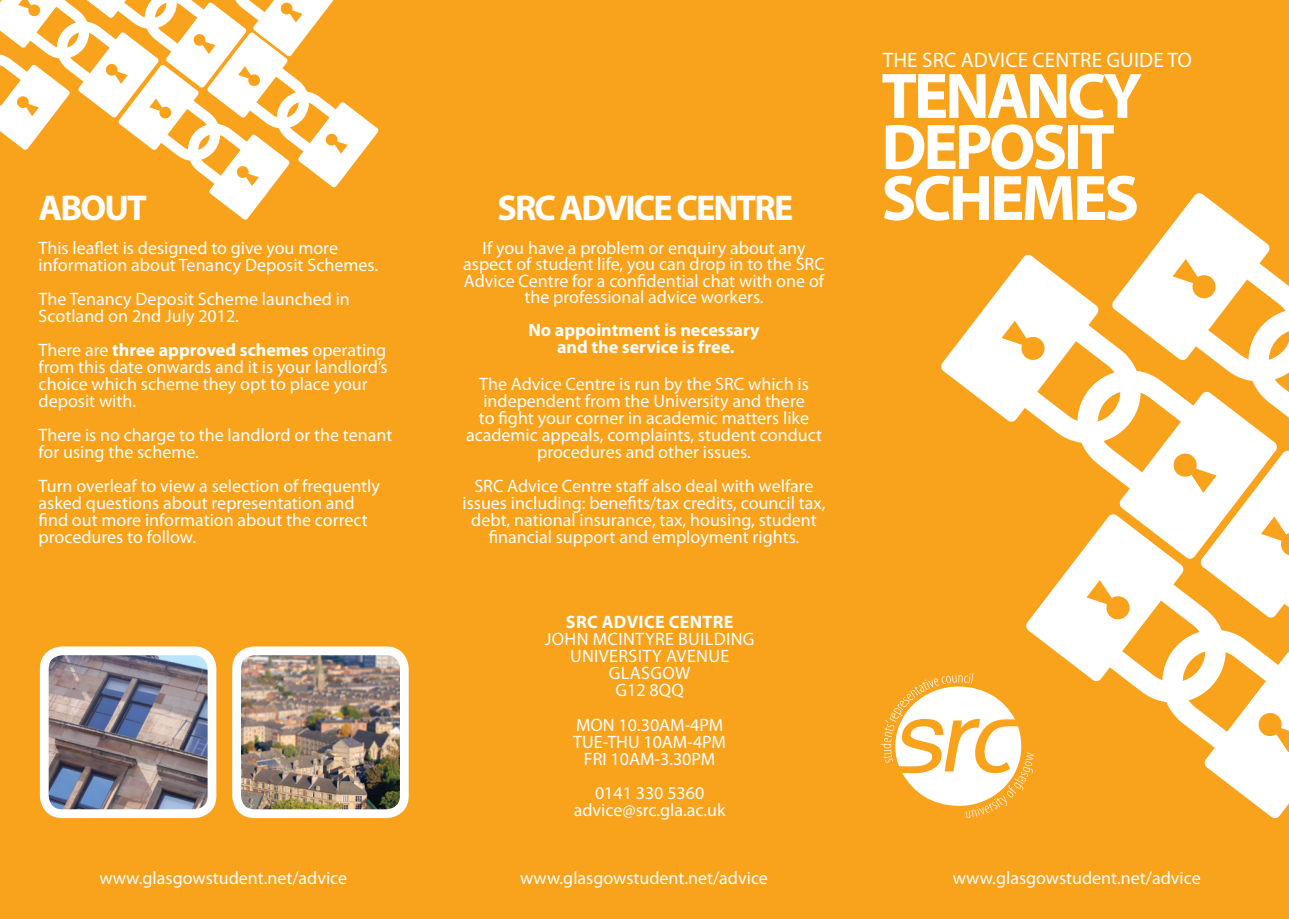
<style>
.page{position:relative;width:1289px;height:919px;background:#fff}
.page>*{position:absolute;margin:0;border:0;box-sizing:border-box;transform-origin:0 0}
.src_header{font:700 64.8px "Myriad Pro";letter-spacing:-.05em;color:#fff}
.src_header-2{font:700 36px "Myriad Pro";letter-spacing:-.05em;color:#fff}
.src_header-3{font:21px "Myriad Pro";letter-spacing:.01em;color:#fff}
.src_header-4{font:18px/17px "Myriad Pro";color:#fff}
.src_header-5{font:700 18px "Myriad Pro";color:#fff}
.src_header-6{font:18px "Myriad Pro";letter-spacing:.02em;color:#fff}
.src_header-7{font:700 18px "Myriad Pro";letter-spacing:.02em;color:#fff}
.s1{font-weight:700}
</style>
<div class="page">
<div style="left:0;top:0;width:1288px;height:918px;background:#f9a21c"></div>
<img style="left:242px;top:656px;width:157px;height:152px">
<div style="left:232px;top:646px;width:177px;height:172px;border:9px solid #fff;border-radius:18px"></div>
<img style="left:50px;top:656px;width:156px;height:152px">
<div style="left:40px;top:646px;width:176px;height:172px;border:9px solid #fff;border-radius:18px"></div>
<svg style="left:880px;top:193px;width:408px;height:625px"></svg>
<svg style="left:0;top:0;width:379px;height:220px"></svg>
<p class="src_header-2" style="left:39px;top:184px;width:110px">ABOUT</p>
<p class="src_header-4" style="left:39px;top:239px;width:341px">This leaflet is designed to give you more information about Tenancy Deposit Schemes.</p>
<p class="src_header-4" style="left:39px;top:290px;width:313px">The Tenancy Deposit Scheme launched in<br>Scotland on 2nd July 2012.</p>
<p class="src_header-4" style="left:39px;top:341px;width:350px">There are <span class="s1">three approved schemes</span> operating from this date onwards and it is your landlord’s choice which scheme they opt to place your deposit with.</p>
<p class="src_header-4" style="left:39px;top:426px;width:355px">There is no charge to the landlord or the tenant for using the scheme.</p>
<p class="src_header-4" style="left:39px;top:477px;width:343px">Turn overleaf to view a selection of frequently asked questions about representation and find out more information about the correct procedures to follow.</p>
<p class="src_header-2" style="left:497px;top:184px;width:297px">SRC ADVICE CENTRE</p>
<p class="src_header-4" style="left:463px;top:239px;width:363px;line-height:16.5px;text-align:center">If you have a problem or enquiry about any aspect of student life, you can drop in to the SRC Advice Centre for a confidential chat with one of the professional advice workers.</p>
<p class="src_header-5" style="left:528px;top:318px;width:233px">No appointment is necessary</p>
<p class="src_header-5" style="left:557px;top:335px;width:179px">and the service is free.</p>
<p class="src_header-4" style="left:466px;top:375px;width:357px;text-align:center">The Advice Centre is run by the SRC which is independent from the University and there<br>to fight your corner in academic matters like academic appeals, complaints, student conduct procedures and other issues.</p>
<p class="src_header-4" style="left:462px;top:477px;width:364px;text-align:center">SRC Advice Centre staff also deal with welfare issues including: benefits/tax credits, council tax, debt, national insurance, tax, housing, student financial support and employment rights.</p>
<p class="src_header-7" style="left:566px;top:610px;width:169px">SRC ADVICE CENTRE</p>
<p class="src_header-6" style="left:545px;top:628px;width:211px">JOHN MCINTYRE BUILDING</p>
<p class="src_header-6" style="left:570px;top:645px;width:161px">UNIVERSITY AVENUE</p>
<p class="src_header-6" style="left:609px;top:662px;width:83px">GLASGOW</p>
<p class="src_header-4" style="left:615px;top:681px;width:70px">G12 8QQ</p>
<p class="src_header-4" style="left:576px;top:715px;width:149px">MON 10.30AM-4PM</p>
<p class="src_header-4" style="left:573px;top:732px;width:154px">TUE-THU 10AM-4PM</p>
<p class="src_header-4" style="left:584px;top:749px;width:133px">FRI 10AM-3.30PM</p>
<p class="src_header-4" style="left:595px;top:783px;width:111px">0141 330 5360</p>
<p class="src_header-4" style="left:573px;top:800px;width:153px">advice@src.gla.ac.uk</p>
<p class="src_header-3" style="left:882px;top:47px;width:311px">THE SRC ADVICE CENTRE GUIDE TO</p>
<p class="src_header" style="left:881px;top:54px;width:262px">TENANCY</p>
<p class="src_header" style="left:881px;top:105px;width:235px">DEPOSIT</p>
<p class="src_header" style="left:881px;top:156px;width:259px">SCHEMES</p>
<p class="src_header-4" style="left:99px;top:868px;width:249px">www.glasgowstudent.net/advice</p>
<p class="src_header-4" style="left:520px;top:868px;width:249px">www.glasgowstudent.net/advice</p>
<p class="src_header-4" style="left:952px;top:868px;width:249px">www.glasgowstudent.net/advice</p>
</div>
